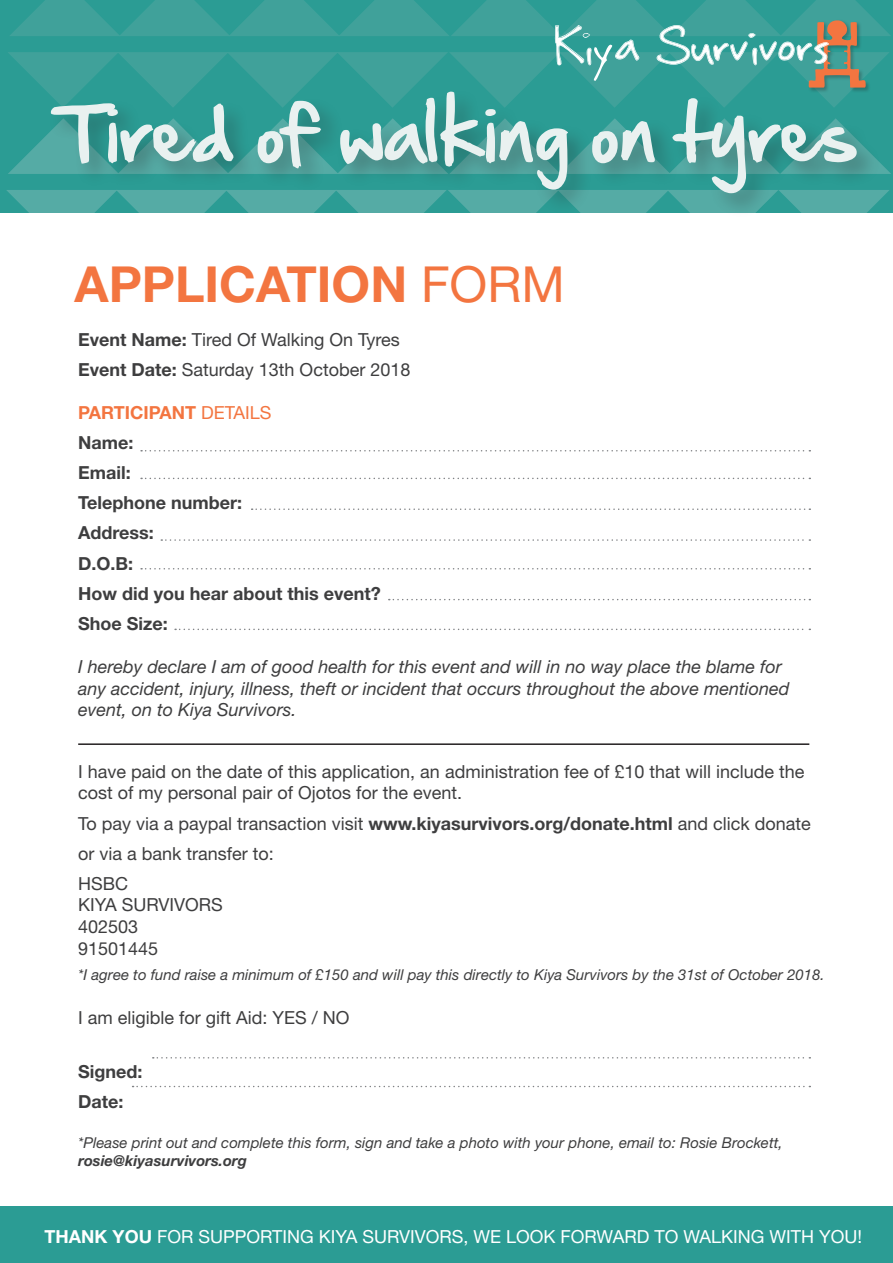
<style>
.page{position:relative;width:893px;height:1263px;background:#fff}
.page>*{position:absolute;margin:0;border:0;box-sizing:border-box;transform-origin:0 0}
.t1{font:68.25px "Hand Of Sean";color:#e9f1f0}
.t2{font:700 49.8px "Helvetica Neue";color:#f37540}
.t3{font:18px/21.6px "Helvetica Neue";color:#3e3e3f}
.t4{font:italic 18px/21.6px "Helvetica Neue";color:#3e3e3f}
.t5{font:700 18px "Helvetica Neue";color:#3e3e3f}
.t6{font:18px "Helvetica Neue";color:#fff}
.t7{font:700 18px "Helvetica Neue";color:#f37540}
.t8{font:italic 15px/18px "Helvetica Neue";color:#3e3e3f}
.s1{font-weight:400}
.s2{font-weight:700}
</style>
<div class="page">
<div style="left:0;top:1206px;width:893px;height:57px;background:#2b9c94"></div>
<svg style="left:6px;top:190px;width:884px;height:23px"></svg>
<svg style="left:8px;top:118px;width:883px;height:56px;background:#38a099"></svg>
<div style="left:48px;top:89px;width:834px;height:130px;background:#231f20;opacity:.3"></div>
<svg style="left:7px;top:0;width:884px;height:108px;background:#3c9f97"></svg>
<hr style="left:78px;top:743px;width:731px;height:2px;background:#231f20">
<svg style="left:175px;top:629px;width:635px;height:1px"></svg>
<svg style="left:153px;top:1057px;width:657px;height:1px"></svg>
<svg style="left:133px;top:1086px;width:677px;height:1px"></svg>
<svg style="left:389px;top:599px;width:421px;height:1px"></svg>
<svg style="left:141px;top:568px;width:669px;height:1px"></svg>
<svg style="left:161px;top:539px;width:649px;height:2px"></svg>
<svg style="left:252px;top:508px;width:558px;height:2px"></svg>
<svg style="left:141px;top:478px;width:669px;height:1px"></svg>
<svg style="left:141px;top:450px;width:669px;height:1px"></svg>
<p class="t1" style="left:59px;top:72px;width:801px">Tired of walking on tyres</p>
<p class="t2" style="left:75px;top:253px;width:492px">APPLICATION <span class="s1">FORM</span></p>
<p class="t3" style="left:78px;top:328px;width:323px"><span class="s2">Event Name:</span> Tired Of Walking On Tyres</p>
<p class="t3" style="left:78px;top:358px;width:334px"><span class="s2">Event Date:</span> Saturday 13th October 2018</p>
<p class="t7" style="left:78px;top:401px;width:195px">PARTICIPANT <span class="s1">DETAILS</span></p>
<p class="t5" style="left:78px;top:432px;width:57px">Name:</p>
<p class="t5" style="left:78px;top:462px;width:54px">Email:</p>
<p class="t5" style="left:78px;top:492px;width:165px">Telephone number:</p>
<p class="t5" style="left:78px;top:522px;width:77px">Address:</p>
<p class="t5" style="left:78px;top:552px;width:57px">D.O.B:</p>
<p class="t5" style="left:78px;top:582px;width:304px">How did you hear about this event?</p>
<p class="t5" style="left:78px;top:612px;width:91px">Shoe Size:</p>
<p class="t4" style="left:78px;top:655px;width:713px">I hereby declare I am of good health for this event and will in no way place the blame for any accident, injury, illness, theft or incident that occurs throughout the above mentioned event, on to Kiya Survivors.</p>
<p class="t3" style="left:78px;top:760px;width:728px">I have paid on the date of this application, an administration fee of £10 that will include the cost of my personal pair of Ojotos for the event.</p>
<p class="t3" style="left:78px;top:812px;width:734px">To pay via a paypal transaction visit <span class="s2">www.kiyasurvivors.org/donate.html</span> and click donate</p>
<p class="t3" style="left:78px;top:842px;width:197px">or via a bank transfer to:</p>
<p class="t3" style="left:78px;top:872px;width:51px">HSBC</p>
<p class="t3" style="left:78px;top:894px;width:146px">KIYA SURVIVORS</p>
<p class="t3" style="left:78px;top:915px;width:62px">402503</p>
<p class="t3" style="left:78px;top:937px;width:82px">91501445</p>
<p class="t8" style="left:78px;top:966px;width:748px">*I agree to fund raise a minimum of £150 and will pay this directly to Kiya Survivors by the 31st of October 2018.</p>
<p class="t3" style="left:78px;top:1006px;width:273px">I am eligible for gift Aid: YES / NO</p>
<p class="t5" style="left:78px;top:1061px;width:66px">Signed:</p>
<p class="t5" style="left:78px;top:1091px;width:47px">Date:</p>
<p class="t8" style="left:78px;top:1133px;width:706px">*Please print out and complete this form, sign and take a photo with your phone, email to: Rosie Brockett, <span class="s2">rosie@kiyasurvivors.org</span></p>
<p class="t6" style="left:45px;top:1226px;width:819px"><span class="s2">THANK YOU</span> FOR SUPPORTING KIYA SURVIVORS, WE LOOK FORWARD TO WALKING WITH YOU!</p>
</div>
